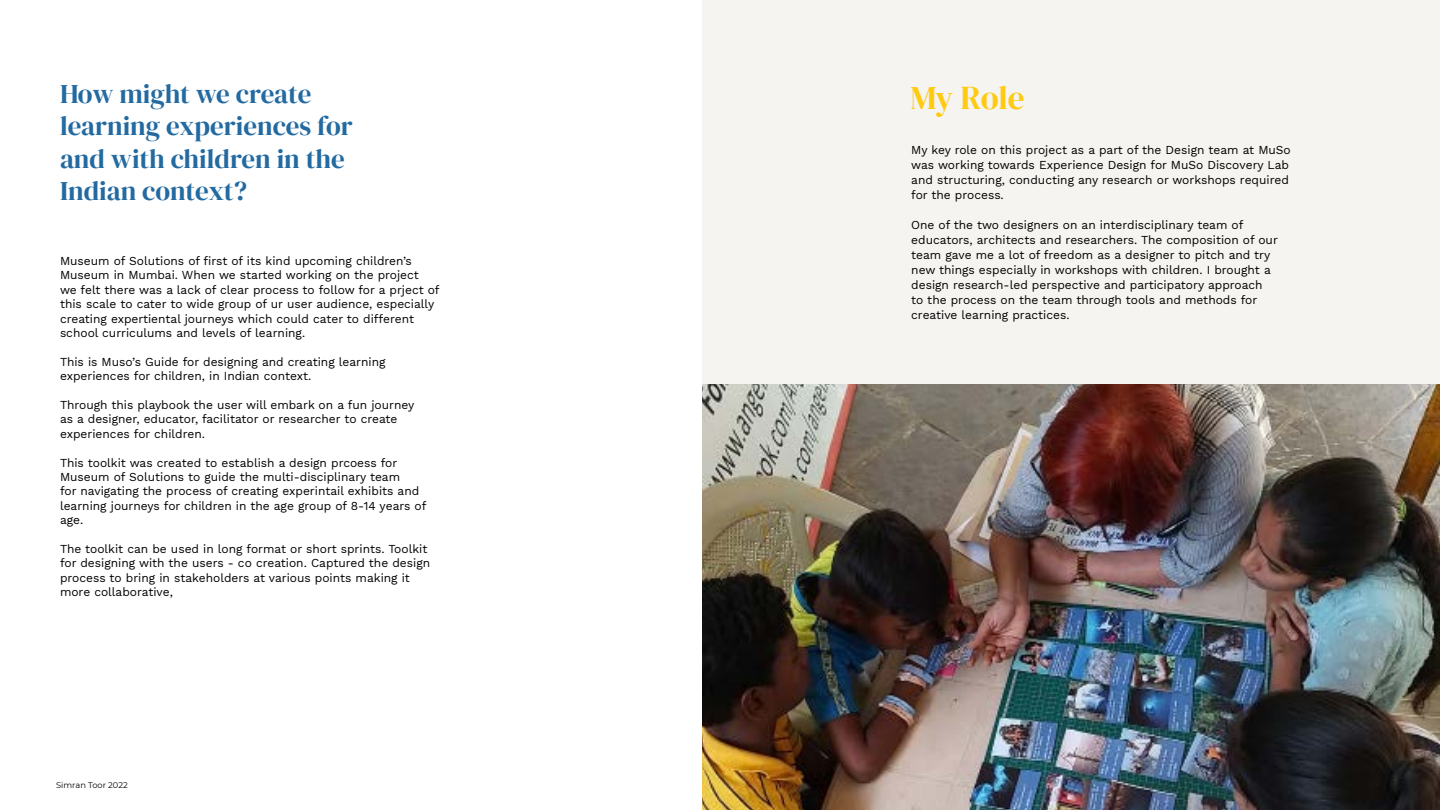
<style>
.page{position:relative;width:1440px;height:810px;background:#fff}
.page>*{position:absolute;margin:0;border:0;box-sizing:border-box;transform-origin:0 0}
.t1{font:33px "DM Serif Display";letter-spacing:-.01em;color:#ffca10}
.t2{font:27px/32.4px "DM Serif Display";color:#236aa1}
.t3{font:12px/14.4px "Work Sans";color:#000}
.t4{font:8.25px "Montserrat";color:#000}
</style>
<div class="page">
<div style="left:703px;top:0;width:737px;height:810px;background:#f5f4f0"></div>
<img style="left:703px;top:385px;width:737px;height:425px">
<h2 class="t2" style="left:60px;top:77px;width:294px">How might we create learning experiences for and with children in the<br>Indian context?</h2>
<p class="t3" style="left:60px;top:254px;width:381px">Museum of Solutions of first of its kind upcoming children’s Museum in Mumbai. When we started working on the project<br>we felt there was a lack of clear process to follow for a prject of this scale to cater to wide group of ur user audience, especially creating expertiental journeys which could cater to different school curriculums and levels of learning.</p>
<p class="t3" style="left:60px;top:354px;width:327px">This is Muso’s Guide for designing and creating learning experiences for children, in Indian context.</p>
<p class="t3" style="left:60px;top:398px;width:356px">Through this playbook the user will embark on a fun journey as a designer, educator, facilitator or researcher to create experiences for children.</p>
<p class="t3" style="left:60px;top:455px;width:368px">This toolkit was created to establish a design prcoess for Museum of Solutions to guide the multi-disciplinary team<br>for navigating the process of creating experintail exhibits and learning journeys for children in the age group of 8-14 years of age.</p>
<p class="t3" style="left:60px;top:542px;width:372px">The toolkit can be used in long format or short sprints. Toolkit for designing with the users - co creation. Captured the design process to bring in stakeholders at various points making it more collaborative,</p>
<p class="t4" style="left:56px;top:780px;width:73px">Simran Toor 2022</p>
<h1 class="t1" style="left:910px;top:75px;width:116px">My Role</h1>
<p class="t3" style="left:911px;top:143px;width:381px;line-height:15px">My key role on this project as a part of the Design team at MuSo was working towards Experience Design for MuSo Discovery Lab and structuring, conducting any research or workshops required for the process.</p>
<p class="t3" style="left:911px;top:218px;width:368px;line-height:15px">One of the two designers on an interdisciplinary team of educators, architects and researchers. The composition of our team gave me a lot of freedom as a designer to pitch and try new things especially in workshops with children. I brought a design research-led perspective and participatory approach to the process on the team through tools and methods for creative learning practices.</p>
</div>
